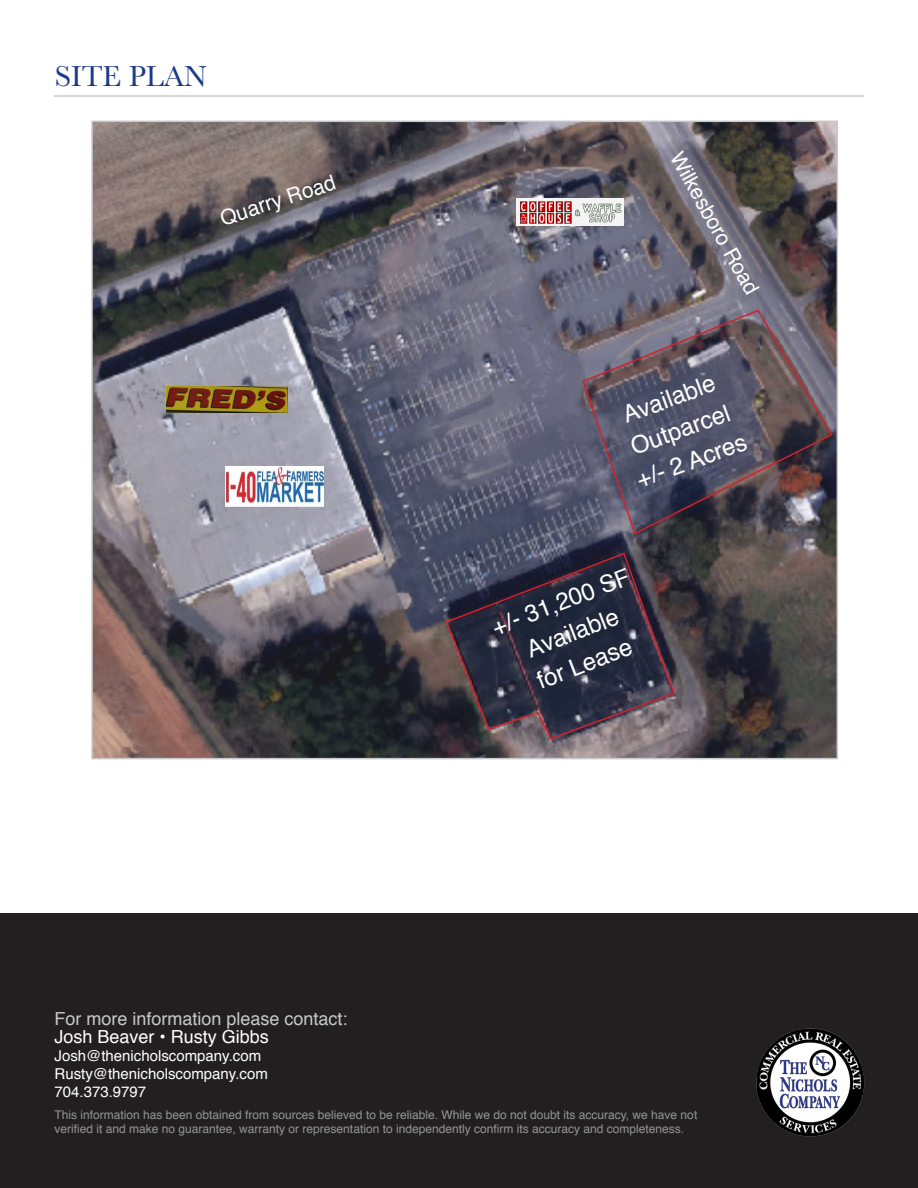
<style>
.page{position:relative;width:918px;height:1188px;background:#fff}
.page>*{position:absolute;margin:0;border:0;box-sizing:border-box;transform-origin:0 0}
.t1{font:30px "Baskerville";color:#1b388c}
.t2{font:24px "Helvetica";color:#fff}
.t3{font:21px "Helvetica";color:#fff}
.t4{font:18px "Helvetica";color:#c7c8ca}
.t5{font:18px "Helvetica";color:#fff}
.t6{font:15px "Helvetica";color:#fff}
.t7{font:12px/14.4px "Helvetica";color:#939598}
</style>
<div class="page">
<div style="left:0;top:914px;width:918px;height:274px;background:#231f20"></div>
<img style="left:756px;top:1028px;width:109px;height:109px">
<hr style="left:54px;top:95px;width:810px;height:2px;background:#c7c8ca">
<img style="left:94px;top:124px;width:741px;height:632px">
<img style="left:166px;top:387px;width:121px;height:25px">
<img style="left:516px;top:199px;width:108px;height:26px">
<svg style="left:581px;top:309px;width:253px;height:227px"></svg>
<svg style="left:445px;top:552px;width:231px;height:189px"></svg>
<img style="left:226px;top:467px;width:98px;height:39px">
<p class="t1" style="left:55px;top:57px;width:153px">SITE PLAN</p>
<p class="t3" style="left:216px;top:203px;width:122px;rotate:-18deg">Quarry Road</p>
<p class="t3" style="left:690px;top:145px;width:161px;rotate:61deg">Wilkesboro Road</p>
<p class="t2" style="left:617px;top:398px;width:98px;rotate:-20deg">Available</p>
<p class="t2" style="left:625px;top:430px;width:106px;rotate:-20deg">Outparcel</p>
<p class="t2" style="left:631px;top:463px;width:117px;rotate:-20deg">+/- 2 Acres</p>
<p class="t2" style="left:486px;top:611px;width:148px;rotate:-21deg">+/- 31,200 SF</p>
<p class="t2" style="left:521px;top:633px;width:98px;rotate:-21deg">Available</p>
<p class="t2" style="left:531px;top:664px;width:102px;rotate:-21deg">for Lease</p>
<p class="t4" style="left:55px;top:1005px;width:295px">For more information please contact:</p>
<p class="t5" style="left:55px;top:1023px;width:216px">Josh Beaver • Rusty Gibbs</p>
<p class="t6" style="left:55px;top:1044px;width:208px">Josh@thenicholscompany.com</p>
<p class="t6" style="left:55px;top:1062px;width:215px">Rusty@thenicholscompany.com</p>
<p class="t6" style="left:55px;top:1080px;width:93px">704.373.9797</p>
<p class="t7" style="left:55px;top:1108px;width:644px">This information has been obtained from sources believed to be reliable. While we do not doubt its accuracy, we have not verified it and make no guarantee, warranty or representation to independently confirm its accuracy and completeness.</p>
</div>
